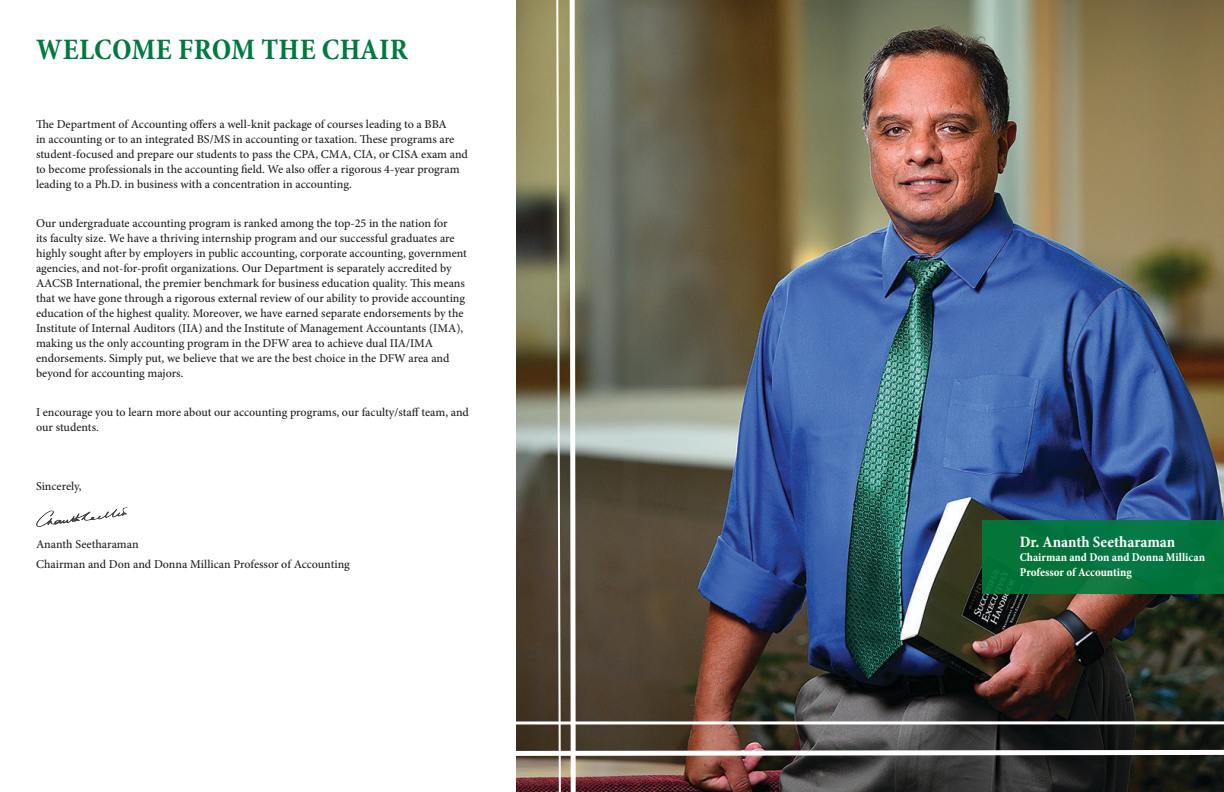
<style>
.page{position:relative;width:1224px;height:792px;background:#fff}
.page>*{position:absolute;margin:0;border:0;box-sizing:border-box;transform-origin:0 0}
.t1{font:700 condensed 30px "Minion Pro";letter-spacing:.01em;color:#007a40}
.t2{font:700 condensed 16px "Minion Pro";color:#fff}
.t3{font:500 12px/15px "Minion Pro";color:#231f20}
.t4{font:700 condensed 12px/14.4px "Minion Pro";color:#fff}
</style>
<div class="page">
<img style="left:516px;top:0;width:708px;height:792px">
<div style="left:982px;top:520px;width:242px;height:74px;background:#05743b"></div>
<img style="left:36px;top:507px;width:92px;height:20px">
<h1 class="t1" style="left:36px;top:29px;width:373px">WELCOME FROM THE CHAIR</h1>
<p class="t3" style="left:36px;top:117px;width:434px">The Department of Accounting offers a well-knit package of courses leading to a BBA<br>in accounting or to an integrated BS/MS in accounting or taxation. These programs are student-focused and prepare our students to pass the CPA, CMA, CIA, or CISA exam and to become professionals in the accounting field. We also offer a rigorous 4-year program leading to a Ph.D. in business with a concentration in accounting.</p>
<p class="t3" style="left:36px;top:216px;width:433px">Our undergraduate accounting program is ranked among the top-25 in the nation for<br>its faculty size. We have a thriving internship program and our successful graduates are highly sought after by employers in public accounting, corporate accounting, government agencies, and not-for-profit organizations. Our Department is separately accredited by AACSB International, the premier benchmark for business education quality. This means that we have gone through a rigorous external review of our ability to provide accounting education of the highest quality. Moreover, we have earned separate endorsements by the Institute of Internal Auditors (IIA) and the Institute of Management Accountants (IMA), making us the only accounting program in the DFW area to achieve dual IIA/IMA endorsements. Simply put, we believe that we are the best choice in the DFW area and beyond for accounting majors.</p>
<p class="t3" style="left:36px;top:405px;width:435px">I encourage you to learn more about our accounting programs, our faculty/staff team, and our students.</p>
<p class="t3" style="left:36px;top:478px;width:47px">Sincerely,</p>
<p class="t3" style="left:36px;top:535px;width:315px;line-height:19.5px">Ananth Seetharaman<br>Chairman and Don and Donna Millican Professor of Accounting</p>
<h2 class="t2" style="left:1020px;top:531px;width:157px">Dr. Ananth Seetharaman</h2>
<p class="t4" style="left:1020px;top:550px;width:187px">Chairman and Don and Donna Millican<br>Professor of Accounting</p>
</div>
